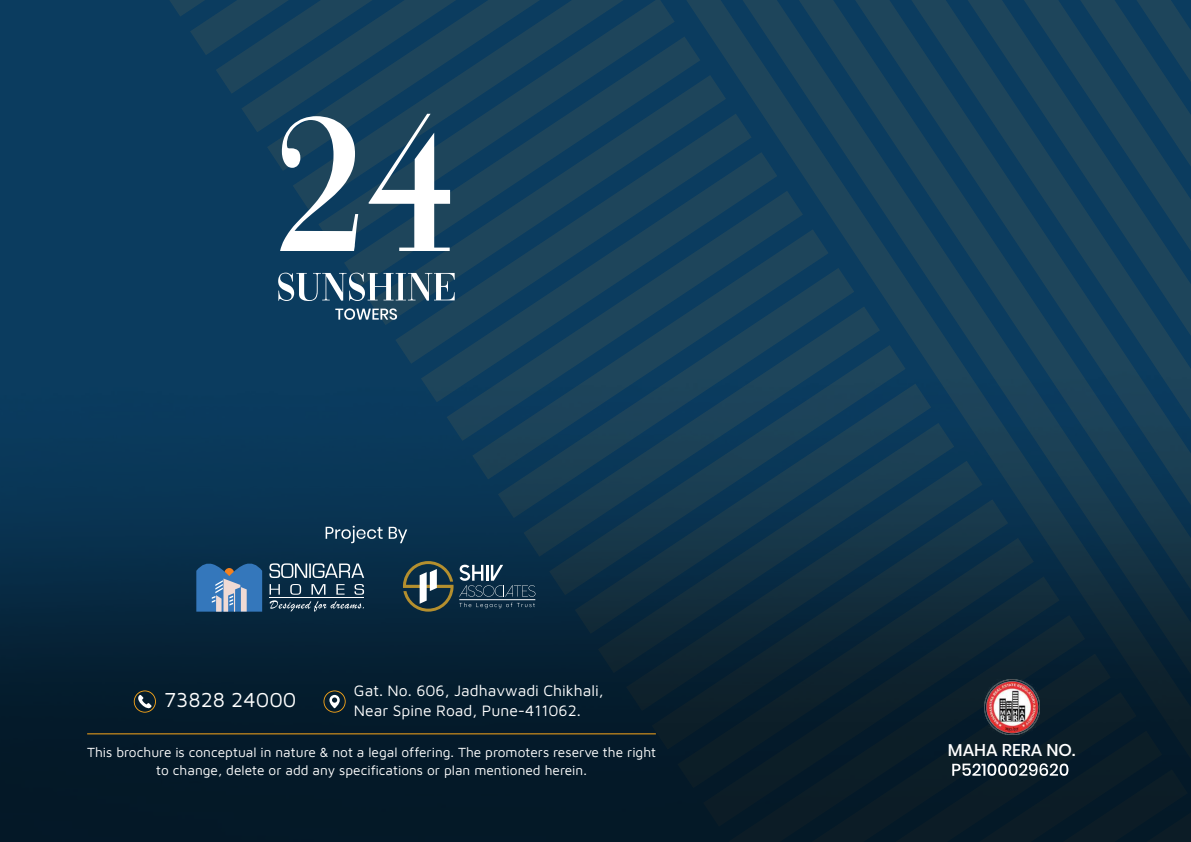
<style>
.page{position:relative;width:1191px;height:842px;background:#0b3c5f}
.page>*{position:absolute;margin:0;border:0;box-sizing:border-box;transform-origin:0 0}
.t1{font:21px "Maven Pro";color:#fff}
.t2{font:500 17px "Poppins";color:#fff}
.t3{font:15.6px/19.5px "Maven Pro";color:#fff}
.t4{font:13.7px/17.6px "Maven Pro";color:#fff;text-align:center}
</style>
<div class="page">
<svg style="left:456px;top:0;width:218px;height:36px;fill:#1e455b"></svg>
<svg style="left:344px;top:36px;width:356px;height:237px;fill:#1e455b"></svg>
<svg style="left:370px;top:75px;width:356px;height:198px;fill:#1e455b"></svg>
<svg style="left:395px;top:114px;width:347px;height:159px;fill:#1e455b"></svg>
<svg style="left:421px;top:152px;width:321px;height:121px;fill:#1e455b"></svg>
<svg style="left:446px;top:191px;width:296px;height:109px;fill:#1e455b"></svg>
<svg style="left:472px;top:229px;width:270px;height:71px;fill:#1e455b"></svg>
<svg style="left:498px;top:268px;width:244px;height:32px;fill:#1e455b"></svg>
<svg style="left:742px;top:0;width:56px;height:300px;fill:#1e455b"></svg>
<svg style="left:798px;top:0;width:57px;height:300px;fill:#1e455b"></svg>
<svg style="left:855px;top:0;width:18px;height:280px;fill:#1e455b"></svg>
<svg style="left:873px;top:0;width:39px;height:300px;fill:#1e455b"></svg>
<svg style="left:912px;top:0;width:39px;height:300px;fill:#1e455b"></svg>
<svg style="left:951px;top:0;width:39px;height:300px;fill:#1e455b"></svg>
<svg style="left:990px;top:0;width:201px;height:300px;fill:#1e455b"></svg>
<img style="left:0;top:300px;width:1191px;height:542px">
<svg style="left:134px;top:690px;width:22px;height:23px"></svg>
<svg style="left:323px;top:690px;width:23px;height:23px"></svg>
<svg style="left:325px;top:526px;width:82px;height:17px"></svg>
<svg style="left:269px;top:563px;width:95px;height:15px"></svg>
<svg style="left:269px;top:584px;width:95px;height:28px;background:#355164"></svg>
<svg style="left:196px;top:562px;width:66px;height:50px;background:#5280b1"></svg>
<svg style="left:459px;top:603px;width:76px;height:5px"></svg>
<svg style="left:403px;top:561px;width:50px;height:51px;background:#4a5a56"></svg>
<svg style="left:459px;top:565px;width:76px;height:32px;background:#304d62"></svg>
<img style="left:984px;top:680px;width:55px;height:12px">
<svg style="left:895px;top:692px;width:296px;height:150px;background:#14232f"></svg>
<svg style="left:170px;top:0;width:286px;height:251px"></svg>
<svg style="left:278px;top:273px;width:177px;height:28px"></svg>
<svg style="left:335px;top:308px;width:62px;height:12px"></svg>
<h1 class="t1" style="left:164px;top:685px;width:134px">73828 24000</h1>
<p class="t3" style="left:354px;top:680px;width:251px">Gat. No. 606, Jadhavwadi Chikhali,<br>Near Spine Road, Pune-411062.</p>
<p class="t4" style="left:87px;top:743px;width:570px">This brochure is conceptual in nature &amp; not a legal offering. The promoters reserve the right to change, delete or add any specifications or plan mentioned herein.</p>
<p class="t2" style="left:948px;top:740px;width:129px">MAHA RERA NO.</p>
</div>
